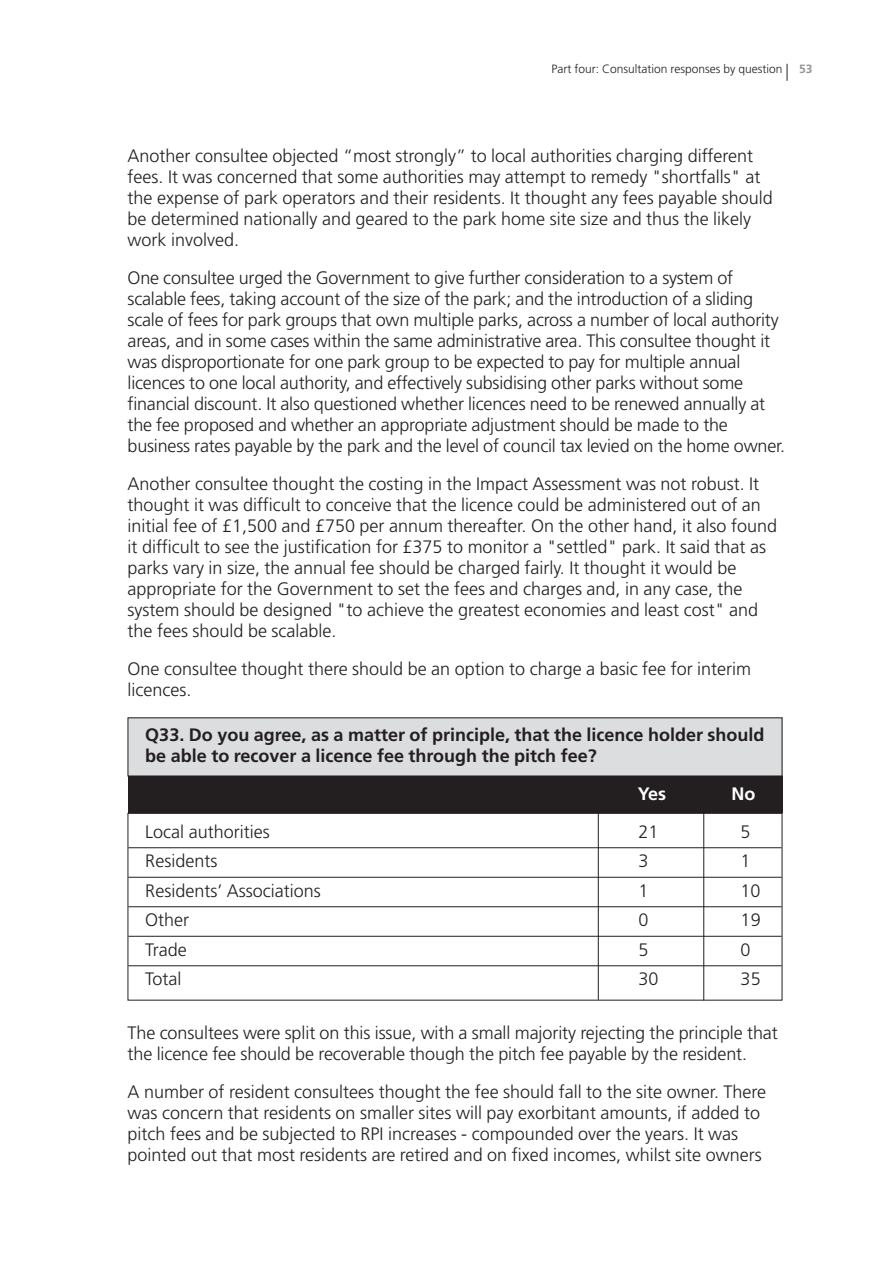
<style>
.page{position:relative;width:893px;height:1263px;background:#fff}
.page>*{position:absolute;margin:0;border:0;box-sizing:border-box;transform-origin:0 0}
.t1{font:300 18px/21px "Frutiger";color:#231f20}
.t2{font:700 18px/21px "Frutiger";color:#231f20}
.t3{font:700 18px "Frutiger";color:#fff}
.t4{font:300 12px "Frutiger";color:#231f20}
.t5{font:700 12px "Frutiger";color:#939598}
</style>
<div class="page">
<div style="left:128px;top:813px;width:654px;height:187px;border:1px solid #231f20"></div>
<hr style="left:128px;top:847px;width:654px;height:1px;background:#231f20">
<hr style="left:128px;top:877px;width:654px;height:1px;background:#231f20">
<hr style="left:128px;top:906px;width:654px;height:1px;background:#231f20">
<hr style="left:128px;top:936px;width:654px;height:1px;background:#231f20">
<hr style="left:128px;top:965px;width:654px;height:1px;background:#231f20">
<div style="left:128px;top:776px;width:654px;height:37px;background:#231f20"></div>
<hr style="left:598px;top:812px;width:1px;height:188px;background:#231f20">
<div style="left:128px;top:718px;width:654px;height:58px;background:#dcdddf"></div>
<hr style="left:703px;top:812px;width:1px;height:188px;background:#231f20">
<svg style="left:787px;top:64px;width:1px;height:17px"></svg>
<p class="t4" style="left:552px;top:64px;width:232px">Part four: Consultation responses by question</p>
<p class="t5" style="left:799px;top:64px;width:15px">53</p>
<p class="t1" style="left:128px;top:147px;width:647px">Another consultee objected “most strongly” to local authorities charging different fees. It was concerned that some authorities may attempt to remedy "shortfalls" at the expense of park operators and their residents. It thought any fees payable should be determined nationally and geared to the park home site size and thus the likely work involved.</p>
<p class="t1" style="left:128px;top:269px;width:659px">One consultee urged the Government to give further consideration to a system of scalable fees, taking account of the size of the park; and the introduction of a sliding scale of fees for park groups that own multiple parks, across a number of local authority areas, and in some cases within the same administrative area. This consultee thought it was disproportionate for one park group to be expected to pay for multiple annual licences to one local authority, and effectively subsidising other parks without some financial discount. It also questioned whether licences need to be renewed annually at the fee proposed and whether an appropriate adjustment should be made to the business rates payable by the park and the level of council tax levied on the home owner.</p>
<p class="t1" style="left:128px;top:475px;width:651px">Another consultee thought the costing in the Impact Assessment was not robust. It thought it was difficult to conceive that the licence could be administered out of an initial fee of £1,500 and £750 per annum thereafter. On the other hand, it also found it difficult to see the justification for £375 to monitor a "settled" park. It said that as parks vary in size, the annual fee should be charged fairly. It thought it would be appropriate for the Government to set the fees and charges and, in any case, the system should be designed "to achieve the greatest economies and least cost" and the fees should be scalable.</p>
<p class="t1" style="left:128px;top:660px;width:625px">One consultee thought there should be an option to charge a basic fee for interim licences.</p>
<p class="t2" style="left:145px;top:726px;width:621px">Q33. Do you agree, as a matter of principle, that the licence holder should be able to recover a licence fee through the pitch fee?</p>
<p class="t3" style="left:638px;top:786px;width:30px">Yes</p>
<p class="t3" style="left:731px;top:786px;width:25px">No</p>
<p class="t1" style="left:145px;top:822px;width:126px">Local authorities</p>
<p class="t1" style="left:639px;top:822px;width:22px">21</p>
<p class="t1" style="left:741px;top:822px;width:12px">5</p>
<p class="t1" style="left:145px;top:852px;width:74px">Residents</p>
<p class="t1" style="left:639px;top:852px;width:12px">3</p>
<p class="t1" style="left:741px;top:852px;width:12px">1</p>
<p class="t1" style="left:145px;top:881px;width:177px">Residents’ Associations</p>
<p class="t1" style="left:639px;top:881px;width:12px">1</p>
<p class="t1" style="left:741px;top:881px;width:22px">10</p>
<p class="t1" style="left:145px;top:911px;width:45px">Other</p>
<p class="t1" style="left:639px;top:911px;width:12px">0</p>
<p class="t1" style="left:741px;top:911px;width:22px">19</p>
<p class="t1" style="left:145px;top:940px;width:43px">Trade</p>
<p class="t1" style="left:639px;top:940px;width:12px">5</p>
<p class="t1" style="left:741px;top:940px;width:12px">0</p>
<p class="t1" style="left:145px;top:970px;width:37px">Total</p>
<p class="t1" style="left:639px;top:970px;width:22px">30</p>
<p class="t1" style="left:741px;top:970px;width:22px">35</p>
<p class="t1" style="left:128px;top:1023px;width:652px">The consultees were split on this issue, with a small majority rejecting the principle that the licence fee should be recoverable though the pitch fee payable by the resident.</p>
<p class="t1" style="left:128px;top:1082px;width:640px">A number of resident consultees thought the fee should fall to the site owner. There was concern that residents on smaller sites will pay exorbitant amounts, if added to pitch fees and be subjected to RPI increases - compounded over the years. It was pointed out that most residents are retired and on fixed incomes, whilst site owners</p>
</div>
